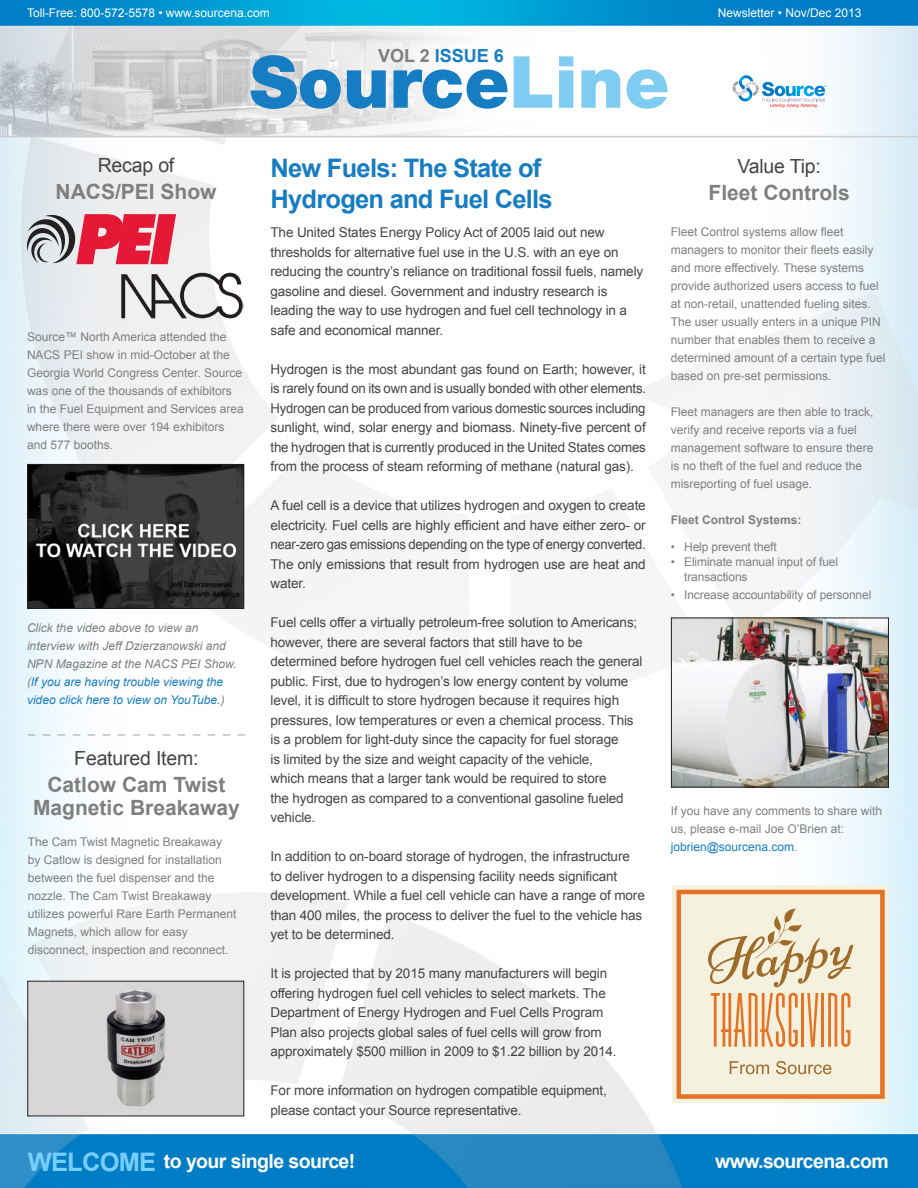
<style>
.page{position:relative;width:918px;height:1188px;background:#fff}
.page>*{position:absolute;margin:0;border:0;box-sizing:border-box;transform-origin:0 0}
.t1{font:700 25.5px/31.5px "Arial";letter-spacing:-.03em;color:#177dc2}
.t2{font:700 25.5px "Arial";letter-spacing:-.03em;color:#78ceff}
.t3{font:700 21px/22.5px "Arial";color:#7f7f7f;text-align:center}
.t4{font:700 19.5px "Arial";letter-spacing:-.03em;color:#fff}
.t5{font:19.5px "Arial";letter-spacing:-.01em;color:#454545}
.t6{font:700 18px "Arial";color:#177dc2}
.t7{font:13.5px/19.5px "Arial";letter-spacing:-.01em;color:#454545}
.t8{font:12px/18px "Arial";color:#7f7f7f}
.t9{font:italic 12px/18px "Arial";color:#7f7f7f}
.t10{font:12px "Arial";color:#fff}
.t11{font:700 12px "Arial";color:#7f7f7f}
.s1{color:#7f7f7f}
.s2{color:#177dc2}
</style>
<div class="page">
<img style="left:0;top:0;width:918px;height:1188px">
<svg style="left:251px;top:55px;width:90px;height:54px;background:#6ea8cf"></svg>
<svg style="left:347px;top:70px;width:39px;height:39px;background:#4a98cc"></svg>
<svg style="left:394px;top:69px;width:113px;height:40px"></svg>
<svg style="left:514px;top:56px;width:38px;height:52px"></svg>
<svg style="left:559px;top:56px;width:14px;height:52px"></svg>
<svg style="left:581px;top:69px;width:39px;height:39px"></svg>
<svg style="left:627px;top:69px;width:40px;height:40px"></svg>
<svg style="left:732px;top:75px;width:95px;height:33px"></svg>
<hr style="left:0;top:136px;width:918px;height:1px;background:#cdced0">
<svg style="left:26px;top:213px;width:150px;height:51px;background:#d06b7b"></svg>
<img style="left:118px;top:269px;width:126px;height:53px">
<svg style="left:28px;top:735px;width:217px;height:1px"></svg>
<img style="left:673px;top:620px;width:214px;height:165px">
<div style="left:671px;top:618px;width:218px;height:169px;border:1px solid #231f20"></div>
<img style="left:30px;top:466px;width:212px;height:141px">
<div style="left:28px;top:464px;width:216px;height:145px;border:1px solid #231f20"></div>
<div style="left:28px;top:981px;width:216px;height:135px;background:#d8d6d7"></div>
<img style="left:106px;top:990px;width:60px;height:117px">
<div style="left:28px;top:981px;width:216px;height:135px;border:1px solid #231f20"></div>
<svg style="left:672px;top:886px;width:217px;height:217px;background:#f3ebd7"></svg>
<svg style="left:677px;top:890px;width:208px;height:209px;background:#ecd6b8"></svg>
<p class="t10" style="left:27px;top:4px;width:244px">Toll-Free: 800-572-5578 • www.sourcena.com</p>
<p class="t6" style="left:378px;top:43px;width:127px"><span class="s1">VOL 2</span> ISSUE 6</p>
<p class="t10" style="left:718px;top:4px;width:145px">Newsletter • Nov/Dec 2013</p>
<p class="t5" style="left:98px;top:152px;width:78px">Recap of</p>
<p class="t3" style="left:56px;top:181px;width:163px">NACS/PEI Show</p>
<p class="t8" style="left:27px;top:328px;width:218px">Source™ North America attended the NACS PEI show in mid-October at the Georgia World Congress Center. Source was one of the thousands of exhibitors in the Fuel Equipment and Services area where there were over 194 exhibitors and 577 booths.</p>
<p class="t9" style="left:27px;top:619px;width:211px">Click the video above to view an interview with Jeff Dzierzanowski and NPN Magazine at the NACS PEI Show. (<span class="s2">If you are having trouble viewing the video click here to view on YouTube.</span>)</p>
<p class="t5" style="left:74px;top:745px;width:126px">Featured Item:</p>
<p class="t3" style="left:33px;top:774px;width:208px">Catlow Cam Twist<br>Magnetic Breakaway</p>
<p class="t8" style="left:28px;top:833px;width:210px">The Cam Twist Magnetic Breakaway by Catlow is designed for installation between the fuel dispenser and the nozzle. The Cam Twist Breakaway utilizes powerful Rare Earth Permanent Magnets, which allow for easy disconnect, inspection and reconnect.</p>
<p class="t1" style="left:271px;top:152px;width:284px">New Fuels: The State of<br>Hydrogen and Fuel Cells</p>
<p class="t7" style="left:271px;top:223px;width:374px">The United States Energy Policy Act of 2005 laid out new thresholds for alternative fuel use in the U.S. with an eye on reducing the country’s reliance on traditional fossil fuels, namely gasoline and diesel. Government and industry research is leading the way to use hydrogen and fuel cell technology in a safe and economical manner.</p>
<p class="t7" style="left:271px;top:359px;width:377px;text-align:justify">Hydrogen is the most abundant gas found on Earth; however, it is rarely found on its own and is usually bonded with other elements.<br>Hydrogen can be produced from various domestic sources including sunlight, wind, solar energy and biomass. Ninety-five percent of the hydrogen that is currently produced in the United States comes from the process of steam reforming of methane (natural gas).</p>
<p class="t7" style="left:271px;top:496px;width:377px;text-align:justify">A fuel cell is a device that utilizes hydrogen and oxygen to create electricity. Fuel cells are highly efficient and have either zero- or near-zero gas emissions depending on the type of energy converted.<br>The only emissions that result from hydrogen use are heat and water.</p>
<p class="t7" style="left:271px;top:613px;width:374px">Fuel cells offer a virtually petroleum-free solution to Americans; however, there are several factors that still have to be determined before hydrogen fuel cell vehicles reach the general public. First, due to hydrogen’s low energy content by volume level, it is difficult to store hydrogen because it requires high pressures, low temperatures or even a chemical process. This is a problem for light-duty since the capacity for fuel storage<br>is limited by the size and weight capacity of the vehicle,<br>which means that a larger tank would be required to store<br>the hydrogen as compared to a conventional gasoline fueled vehicle.</p>
<p class="t7" style="left:271px;top:847px;width:376px">In addition to on-board storage of hydrogen, the infrastructure<br>to deliver hydrogen to a dispensing facility needs significant development. While a fuel cell vehicle can have a range of more than 400 miles, the process to deliver the fuel to the vehicle has yet to be determined.</p>
<p class="t7" style="left:271px;top:964px;width:348px">It is projected that by 2015 many manufacturers will begin offering hydrogen fuel cell vehicles to select markets. The Department of Energy Hydrogen and Fuel Cells Program Plan also projects global sales of fuel cells will grow from approximately $500 million in 2009 to $1.22 billion by 2014.</p>
<p class="t7" style="left:271px;top:1081px;width:338px">For more information on hydrogen compatible equipment, please contact your Source representative.</p>
<p class="t5" style="left:737px;top:153px;width:85px">Value Tip:</p>
<p class="t3" style="left:709px;top:182px;width:143px">Fleet Controls</p>
<p class="t8" style="left:671px;top:223px;width:216px">Fleet Control systems allow fleet managers to monitor their fleets easily and more effectively. These systems provide authorized users access to fuel at non-retail, unattended fueling sites.<br>The user usually enters in a unique PIN number that enables them to receive a determined amount of a certain type fuel based on pre-set permissions.</p>
<p class="t8" style="left:671px;top:403px;width:204px">Fleet managers are then able to track, verify and receive reports via a fuel management software to ensure there is no theft of the fuel and reduce the misreporting of fuel usage.</p>
<p class="t11" style="left:671px;top:512px;width:132px">Fleet Control Systems:</p>
<p class="t8" style="left:671px;top:538px;width:108px">• Help prevent theft</p>
<p class="t8" style="left:684px;top:554px;width:155px;line-height:15px;text-indent:-14px">• Eliminate manual input of fuel transactions</p>
<p class="t8" style="left:671px;top:586px;width:202px">• Increase accountability of personnel</p>
<p class="t8" style="left:671px;top:802px;width:213px">If you have any comments to share with us, please e-mail Joe O’Brien at: <span class="s2">jobrien@sourcena.com</span>.</p>
<p class="t2" style="left:28px;top:1144px;width:130px">WELCOME</p>
<p class="t4" style="left:164px;top:1148px;width:193px">to your single source!</p>
<p class="t4" style="left:715px;top:1148px;width:175px">www.sourcena.com</p>
</div>
